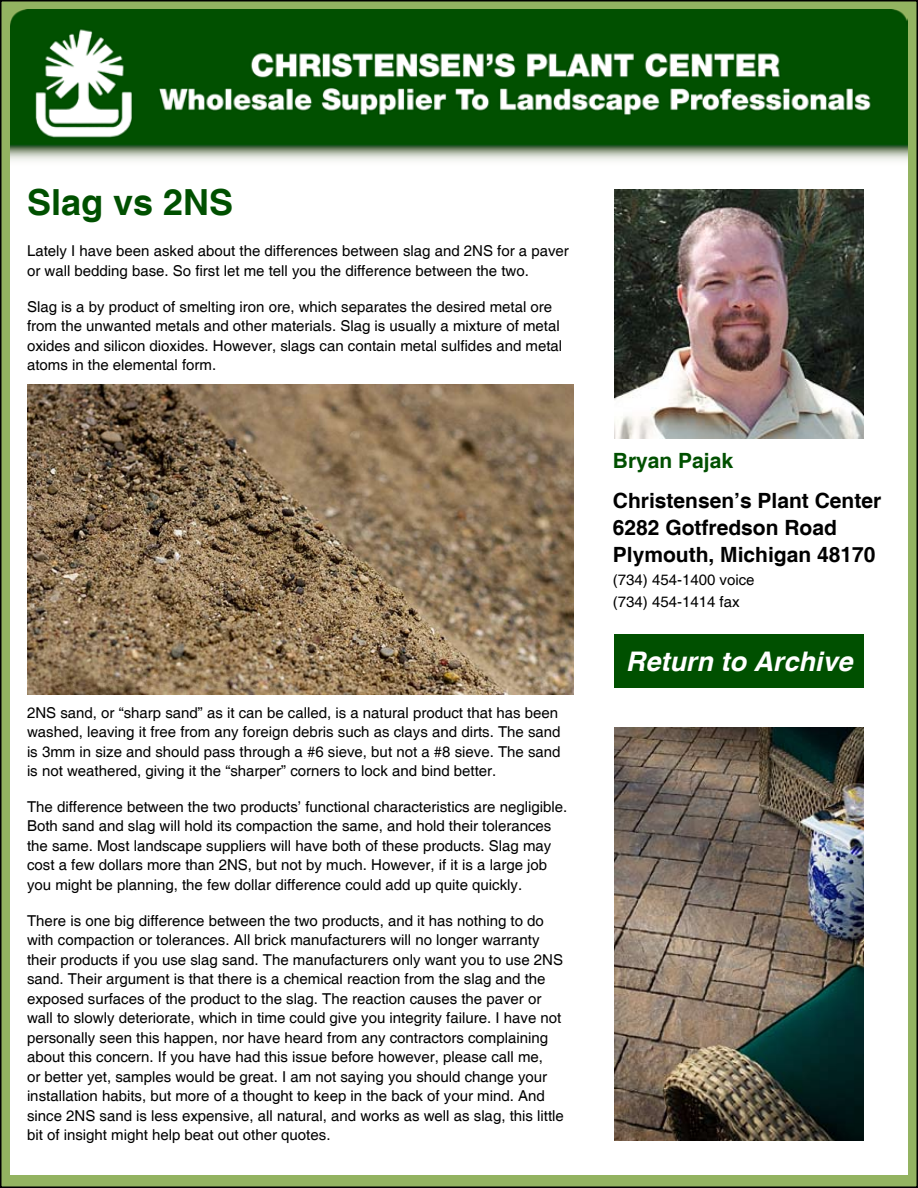
<style>
.page{position:relative;width:918px;height:1188px;background:#fff}
.page>*{position:absolute;margin:0;border:0;box-sizing:border-box;transform-origin:0 0}
.t1{font:700 36px "Helvetica";color:#005000}
.t2{font:italic 700 27px "Helvetica";color:#fff}
.t3{font:700 21px/27px "Helvetica";color:#000}
.t4{font:700 21px "Helvetica";color:#005000}
.t5{font:15px/19.5px "Helvetica";color:#000}
</style>
<div class="page">
<div style="left:1px;top:1px;width:916px;height:1186px;background:#93b361"></div>
<div style="left:10px;top:155px;width:898px;height:1019px;background:#fff"></div>
<img style="left:10px;top:9px;width:898px;height:152px">
<div style="left:614px;top:634px;width:250px;height:54px;background:#005000"></div>
<img style="left:614px;top:189px;width:250px;height:250px">
<img style="left:27px;top:384px;width:547px;height:310px">
<img style="left:614px;top:728px;width:250px;height:413px">
<h1 class="t1" style="left:27px;top:181px;width:208px">Slag vs 2NS</h1>
<p class="t5" style="left:27px;top:242px;width:543px">Lately I have been asked about the differences between slag and 2NS for a paver or wall bedding base. So first let me tell you the difference between the two.</p>
<p class="t5" style="left:27px;top:297px;width:537px">Slag is a by product of smelting iron ore, which separates the desired metal ore from the unwanted metals and other materials. Slag is usually a mixture of metal oxides and silicon dioxides. However, slags can contain metal sulfides and metal atoms in the elemental form.</p>
<p class="t5" style="left:27px;top:703px;width:535px">2NS sand, or “sharp sand” as it can be called, is a natural product that has been washed, leaving it free from any foreign debris such as clays and dirts. The sand is 3mm in size and should pass through a #6 sieve, but not a #8 sieve. The sand is not weathered, giving it the “sharper” corners to lock and bind better.</p>
<p class="t5" style="left:27px;top:797px;width:542px">The difference between the two products’ functional characteristics are negligible.<br>Both sand and slag will hold its compaction the same, and hold their tolerances the same. Most landscape suppliers will have both of these products. Slag may cost a few dollars more than 2NS, but not by much. However, if it is a large job you might be planning, the few dollar difference could add up quite quickly.</p>
<p class="t5" style="left:27px;top:911px;width:538px">There is one big difference between the two products, and it has nothing to do with compaction or tolerances. All brick manufacturers will no longer warranty their products if you use slag sand. The manufacturers only want you to use 2NS sand. Their argument is that there is a chemical reaction from the slag and the exposed surfaces of the product to the slag. The reaction causes the paver or wall to slowly deteriorate, which in time could give you integrity failure. I have not personally seen this happen, nor have heard from any contractors complaining about this concern. If you have had this issue before however, please call me,<br>or better yet, samples would be great. I am not saying you should change your installation habits, but more of a thought to keep in the back of your mind. And since 2NS sand is less expensive, all natural, and works as well as slag, this little bit of insight might help beat out other quotes.</p>
<h3 class="t4" style="left:613px;top:447px;width:122px">Bryan Pajak</h3>
<h3 class="t3" style="left:613px;top:488px;width:270px">Christensen’s Plant Center<br>6282 Gotfredson Road<br>Plymouth, Michigan 48170</h3>
<p class="t5" style="left:613px;top:569px;width:143px;line-height:22.5px">(734) 454-1400 voice (734) 454-1414 fax</p>
<h2 class="t2" style="left:626px;top:645px;width:228px">Return to Archive</h2>
</div>
